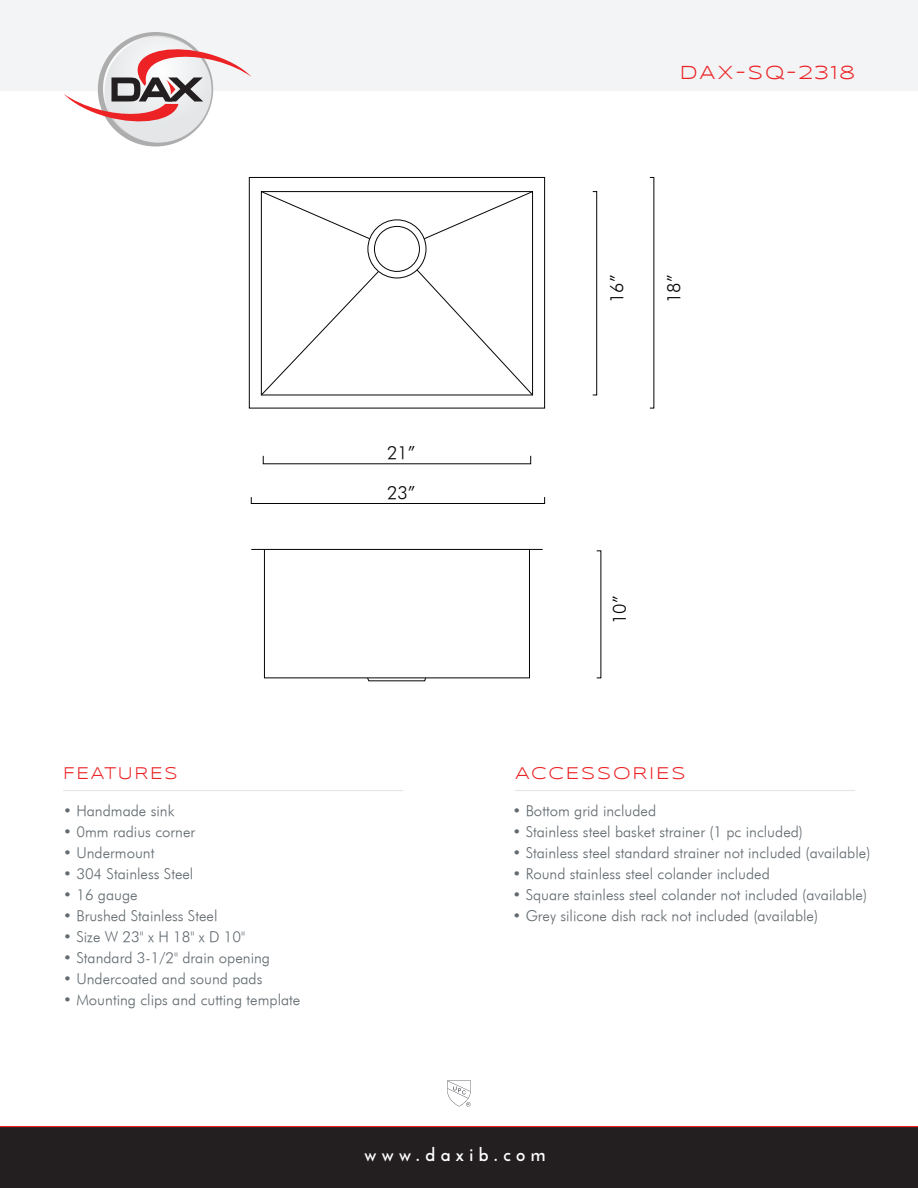
<style>
.page{position:relative;width:918px;height:1188px;background:#fff}
.page>*{position:absolute;margin:0;border:0;box-sizing:border-box;transform-origin:0 0}
.t1{font:19.5px "Syncopate";letter-spacing:.1em;color:#ec2225}
.t2{font:italic 18px "Futura";color:#050504}
.t3{font:700 18px "Josefin Sans";letter-spacing:.3em;color:#fff}
.t4{font:17.55px "Syncopate";letter-spacing:.1em;color:#ec2225}
.t5{font:17.55px "Syncopate";letter-spacing:.1em;color:#ec2225;scale:.96 1}
.t6{font:italic 15px "Futura";color:#636b70}
</style>
<div class="page">
<div style="left:0;top:1127px;width:918px;height:61px;background:#231f20"></div>
<svg style="left:196px;top:1127px;width:526px;height:1px"></svg>
<hr style="left:0;top:1126px;width:918px;height:1px;background:#ec2225">
<div style="left:0;top:0;width:918px;height:90px;background:#f3f4f5"></div>
<svg style="left:64px;top:36px;width:187px;height:107px"></svg>
<hr style="left:63px;top:790px;width:340px;height:1px;background:#e4e6e8">
<hr style="left:515px;top:790px;width:340px;height:1px;background:#e4e6e8">
<svg style="left:447px;top:1081px;width:24px;height:26px"></svg>
<div style="left:592px;top:191px;width:5px;height:204px;border:1px solid #050504"></div>
<div style="left:251px;top:497px;width:294px;height:7px;border:1px solid #050504"></div>
<hr style="left:251px;top:549px;width:292px;height:1px;background:#050504">
<div style="left:264px;top:549px;width:266px;height:129px;border:1px solid #050504"></div>
<svg style="left:367px;top:677px;width:60px;height:5px"></svg>
<div style="left:249px;top:177px;width:296px;height:231px;border:1px solid #050504"></div>
<div style="left:374px;top:226px;width:46px;height:46px;border:1px solid #050504;border-radius:50%"></div>
<div style="left:368px;top:220px;width:58px;height:58px;border:1px solid #050504;border-radius:50%"></div>
<svg style="left:423px;top:191px;width:111px;height:49px"></svg>
<svg style="left:260px;top:191px;width:111px;height:49px"></svg>
<svg style="left:416px;top:269px;width:118px;height:127px"></svg>
<svg style="left:260px;top:270px;width:120px;height:126px"></svg>
<h1 class="t1" style="left:680px;top:61px;width:177px">DAX-SQ-2318</h1>
<p class="t2" style="left:387px;top:442px;width:30px">21”</p>
<p class="t2" style="left:387px;top:481px;width:30px">23”</p>
<p class="t2" style="left:606px;top:303px;width:30px;rotate:-90deg">16”</p>
<p class="t2" style="left:663px;top:303px;width:30px;rotate:-90deg">18”</p>
<p class="t2" style="left:609px;top:624px;width:30px;rotate:-90deg">10”</p>
<p class="t5" style="left:63px;top:763px;width:121px">FEATURES</p>
<p class="t4" style="left:515px;top:763px;width:172px">ACCESSORIES</p>
<p class="t6" style="left:63px;top:802px;width:113px">• Handmade sink</p>
<p class="t6" style="left:63px;top:823px;width:134px">• 0mm radius corner</p>
<p class="t6" style="left:63px;top:844px;width:93px">• Undermount</p>
<p class="t6" style="left:63px;top:865px;width:132px">• 304 Stainless Steel</p>
<p class="t6" style="left:63px;top:886px;width:76px">• 16 gauge</p>
<p class="t6" style="left:63px;top:907px;width:156px">• Brushed Stainless Steel</p>
<p class="t6" style="left:63px;top:928px;width:183px">• Size W 23" x H 18" x D 10"</p>
<p class="t6" style="left:63px;top:949px;width:208px">• Standard 3-1/2" drain opening</p>
<p class="t6" style="left:63px;top:970px;width:201px">• Undercoated and sound pads</p>
<p class="t6" style="left:63px;top:991px;width:239px">• Mounting clips and cutting template</p>
<p class="t6" style="left:513px;top:802px;width:145px">• Bottom grid included</p>
<p class="t6" style="left:513px;top:823px;width:292px">• Stainless steel basket strainer (1 pc included)</p>
<p class="t6" style="left:513px;top:844px;width:359px">• Stainless steel standard strainer not included (available)</p>
<p class="t6" style="left:513px;top:865px;width:259px">• Round stainless steel colander included</p>
<p class="t6" style="left:513px;top:886px;width:356px">• Square stainless steel colander not included (available)</p>
<p class="t6" style="left:513px;top:907px;width:307px">• Grey silicone dish rack not included (available)</p>
<p class="t3" style="left:365px;top:1144px;width:182px">www.daxib.com</p>
</div>
